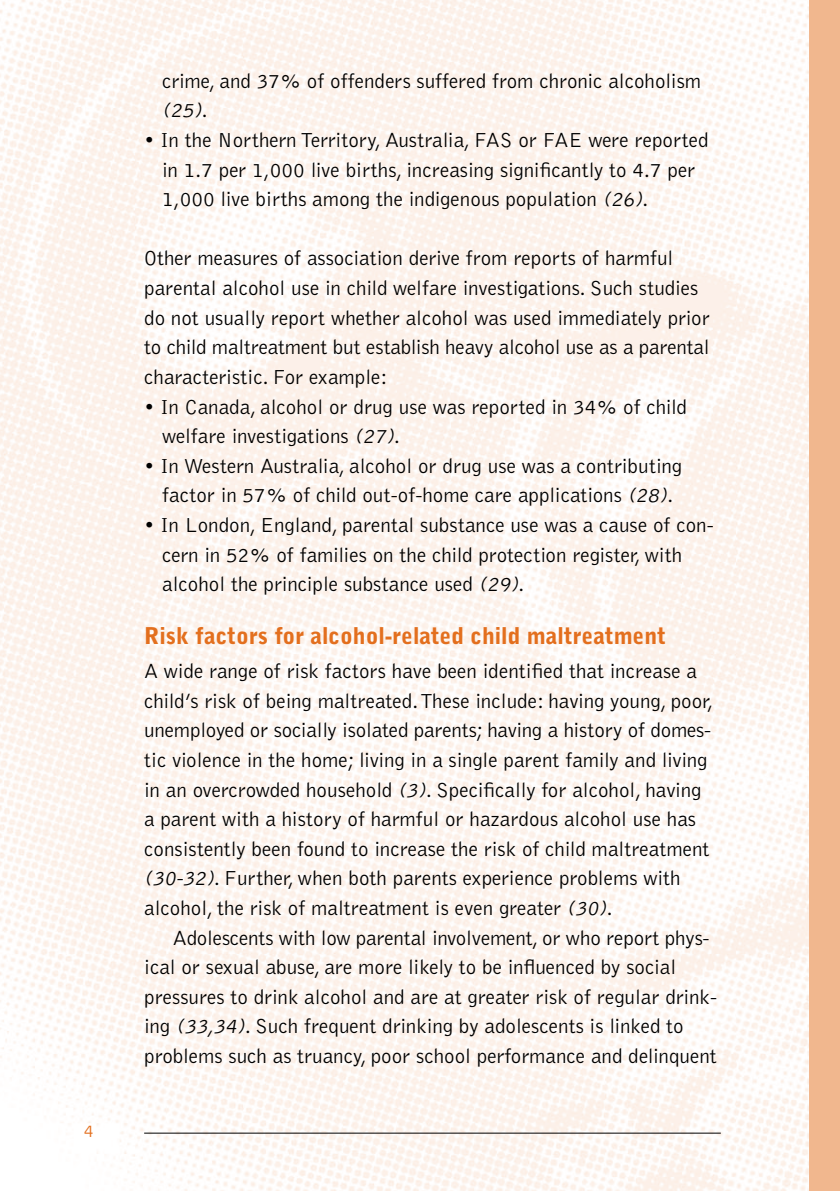
<style>
.page{position:relative;width:840px;height:1191px;background:#fff}
.page>*{position:absolute;margin:0;border:0;box-sizing:border-box;transform-origin:0 0}
.t1{font:900 23px "Bell Gothic Std";color:#e36f1e}
.t2{font:300 21px/29.6px "Bell Gothic Std";color:#000}
.t3{font:300 18px "Bell Gothic Std";color:#e36f1e}
.s1{font-style:italic}
</style>
<div class="page">
<img style="left:0;top:0;width:809px;height:1191px">
<div style="left:809px;top:0;width:30px;height:1191px;background:#f1b78e"></div>
<hr style="left:144px;top:1132px;width:576px;height:1px;background:#000">
<p class="t3" style="left:84px;top:1121px;width:12px">4</p>
<p class="t2" style="left:162px;top:66px;width:540px">crime, and 37% of offenders suffered from chronic alcoholism <span class="s1">(25)</span>.</p>
<p class="t2" style="left:162px;top:126px;width:547px;text-indent:-18px">• In the Northern Territory, Australia, FAS or FAE were reported in 1.7 per 1,000 live births, increasing significantly to 4.7 per<br>1,000 live births among the indigenous population <span class="s1">(26)</span>.</p>
<p class="t2" style="left:144px;top:244px;width:567px">Other measures of association derive from reports of harmful parental alcohol use in child welfare investigations. Such studies do not usually report whether alcohol was used immediately prior to child maltreatment but establish heavy alcohol use as a parental characteristic. For example:</p>
<p class="t2" style="left:162px;top:392px;width:526px;text-indent:-18px">• In Canada, alcohol or drug use was reported in 34% of child welfare investigations <span class="s1">(27)</span>.</p>
<p class="t2" style="left:144px;top:451px;width:539px;text-align:center">• In Western Australia, alcohol or drug use was a contributing factor in 57% of child out-of-home care applications <span class="s1">(28)</span>.</p>
<p class="t2" style="left:162px;top:510px;width:552px;text-indent:-18px">• In London, England, parental substance use was a cause of con&shy;cern in 52% of families on the child protection register, with alcohol the principle substance used <span class="s1">(29)</span>.</p>
<p class="t1" style="left:144px;top:622px;width:523px">Risk factors for alcohol-related child maltreatment</p>
<p class="t2" style="left:144px;top:657px;width:570px">A wide range of risk factors have been identified that increase a child’s risk of being maltreated. These include: having young, poor, unemployed or socially isolated parents; having a history of domes&shy;tic violence in the home; living in a single parent family and living in an overcrowded household <span class="s1">(3)</span>. Specifically for alcohol, having a parent with a history of harmful or hazardous alcohol use has consistently been found to increase the risk of child maltreatment <span class="s1">(30-32)</span>. Further, when both parents experience problems with alcohol, the risk of maltreatment is even greater <span class="s1">(30)</span>.</p>
<p class="t2" style="left:144px;top:923px;width:574px;text-indent:29px">Adolescents with low parental involvement, or who report phys&shy;ical or sexual abuse, are more likely to be influenced by social pressures to drink alcohol and are at greater risk of regular drink&shy;ing <span class="s1">(33,34)</span>. Such frequent drinking by adolescents is linked to problems such as truancy, poor school performance and delinquent</p>
</div>
